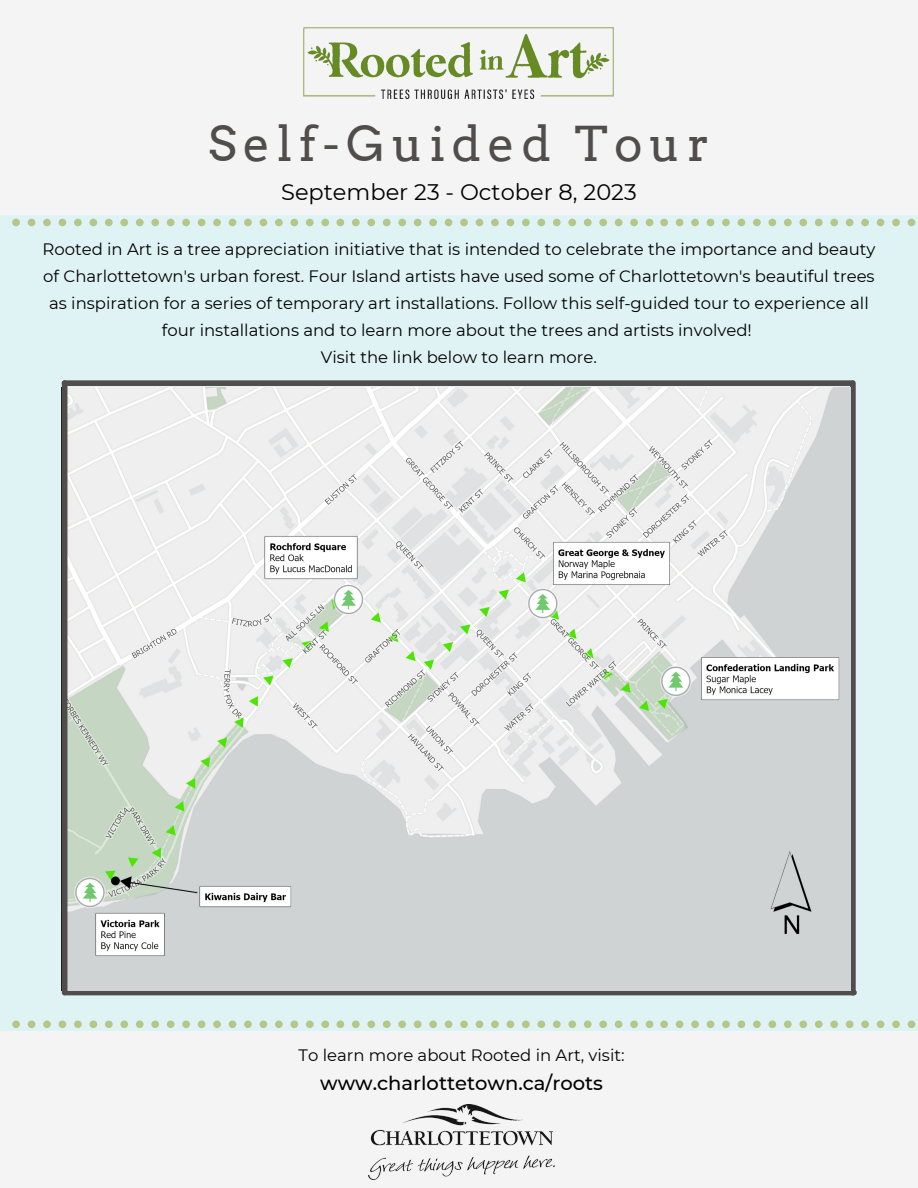
<style>
.page{position:relative;width:918px;height:1188px;background:#e0f3f4}
.page>*{position:absolute;margin:0;border:0;box-sizing:border-box;transform-origin:0 0}
.t1{font:48px "Arvo";letter-spacing:.13em;color:#524d4d}
.t2{font:22.5px "Montserrat";color:#000}
.t3{font:500 19.5px "Montserrat";color:#000}
.t4{font:16.5px/27px "Montserrat";color:#000;text-align:center}
</style>
<div class="page">
<div style="left:0;top:0;width:918px;height:214px;background:#f4f4f4"></div>
<img style="left:303px;top:28px;width:311px;height:70px">
<svg style="left:12px;top:219px;width:317px;height:7px"></svg>
<svg style="left:336px;top:219px;width:317px;height:7px"></svg>
<svg style="left:660px;top:219px;width:256px;height:7px"></svg>
<div style="left:0;top:1031px;width:918px;height:157px;background:#f4f4f4"></div>
<img style="left:368px;top:1105px;width:187px;height:75px">
<svg style="left:12px;top:1020px;width:317px;height:8px"></svg>
<svg style="left:336px;top:1020px;width:317px;height:8px"></svg>
<svg style="left:660px;top:1020px;width:256px;height:8px"></svg>
<div style="left:64px;top:380px;width:788px;height:6px;background:#524d4d"></div>
<div style="left:67px;top:990px;width:787px;height:5px;background:#524d4d"></div>
<div style="left:850px;top:383px;width:6px;height:610px;background:#524d4d"></div>
<img style="left:67px;top:387px;width:783px;height:603px">
<div style="left:62px;top:383px;width:5px;height:610px;background:#524d4d"></div>
<p class="t1" style="left:208px;top:115px;width:503px">Self-Guided Tour</p>
<p class="t2" style="left:281px;top:178px;width:357px">September 23 - October 8, 2023</p>
<p class="t4" style="left:42px;top:235px;width:835px">Rooted in Art is a tree appreciation initiative that is intended to celebrate the importance and beauty of Charlottetown's urban forest. Four Island artists have used some of Charlottetown's beautiful trees as inspiration for a series of temporary art installations. Follow this self-guided tour to experience all four installations and to learn more about the trees and artists involved!</p>
<p class="t4" style="left:321px;top:343px;width:278px">Visit the link below to learn more.</p>
<p class="t4" style="left:299px;top:1042px;width:328px">To learn more about Rooted in Art, visit:</p>
<p class="t3" style="left:320px;top:1071px;width:284px">www.charlottetown.ca/roots</p>
</div>
